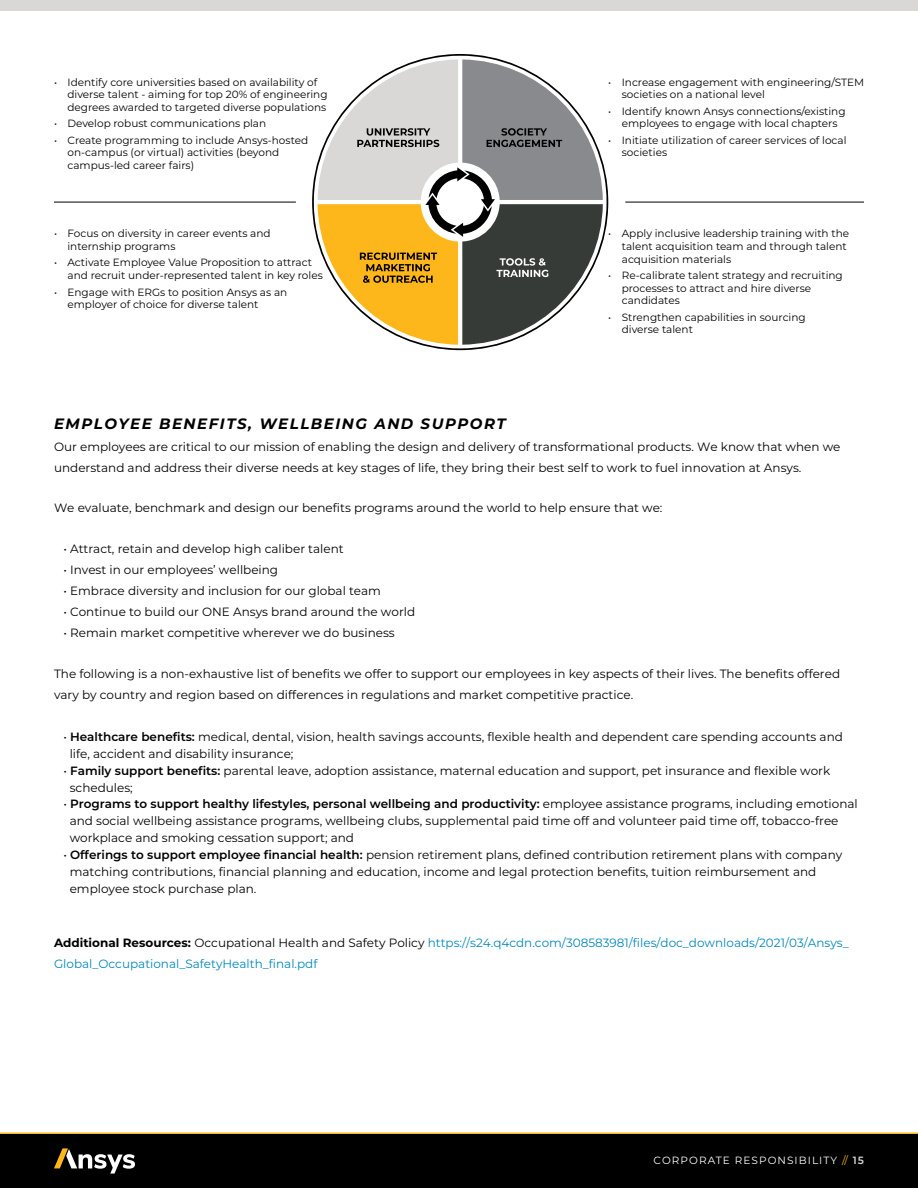
<style>
.page{position:relative;width:918px;height:1188px;background:#fff}
.page>*{position:absolute;margin:0;border:0;box-sizing:border-box;transform-origin:0 0}
.t1{font:italic 700 15px "Montserrat";letter-spacing:.1em;color:#000}
.t2{font:12px/17px "Montserrat";color:#000}
.t3{font:12px/21px "Montserrat";color:#0087ba}
.t4{font:10.5px/12.6px "Montserrat";color:#000}
.t5{font:10.5px "Montserrat";letter-spacing:.1em;color:#fff}
.s1{font-weight:600}
.s2{font-weight:700;color:#000}
.s3{color:#000}
.s4{color:#fdb71a}
.s5{font-weight:600;color:#d9d8d6}
</style>
<div class="page">
<div style="left:0;top:1134px;width:918px;height:54px;background:#000"></div>
<hr style="left:0;top:1132px;width:918px;height:2px;background:#fdb71a">
<svg style="left:54px;top:1148px;width:81px;height:26px"></svg>
<div style="left:0;top:0;width:918px;height:10px;background:#d9d8d6"></div>
<svg style="left:312px;top:54px;width:296px;height:296px"></svg>
<svg style="left:318px;top:59px;width:285px;height:286px"></svg>
<hr style="left:54px;top:202px;width:242px;height:1px;background:#000">
<hr style="left:625px;top:202px;width:239px;height:1px;background:#000">
<p class="t4" style="left:68px;top:75px;width:262px;text-indent:-14px">• Identify core universities based on availability of diverse talent - aiming for top 20% of engineering degrees awarded to targeted diverse populations</p>
<p class="t4" style="left:54px;top:117px;width:214px">• Develop robust communications plan</p>
<p class="t4" style="left:68px;top:133px;width:242px;text-indent:-14px">• Create programming to include Ansys-hosted on-campus (or virtual) activities (beyond campus-led career fairs)</p>
<p class="t4" style="left:68px;top:227px;width:205px;text-indent:-14px">• Focus on diversity in career events and internship programs</p>
<p class="t4" style="left:68px;top:256px;width:257px;text-indent:-14px">• Activate Employee Value Proposition to attract and recruit under-represented talent in key roles</p>
<p class="t4" style="left:68px;top:285px;width:221px;text-indent:-14px">• Engage with ERGs to position Ansys as an employer of choice for diverse talent</p>
<p class="t4" style="left:622px;top:75px;width:244px;text-indent:-14px">• Increase engagement with engineering/STEM societies on a national level</p>
<p class="t4" style="left:608px;top:104px;width:239px;text-align:center">• Identify known Ansys connections/existing employees to engage with local chapters</p>
<p class="t4" style="left:622px;top:133px;width:226px;text-indent:-14px">• Initiate utilization of career services of local societies</p>
<p class="t4" style="left:622px;top:227px;width:229px;text-indent:-14px">• Apply inclusive leadership training with the talent acquisition team and through talent acquisition materials</p>
<p class="t4" style="left:622px;top:269px;width:223px;text-indent:-14px">• Re-calibrate talent strategy and recruiting processes to attract and hire diverse candidates</p>
<p class="t4" style="left:622px;top:310px;width:185px;text-indent:-14px">• Strengthen capabilities in sourcing diverse talent</p>
<p class="t1" style="left:54px;top:413px;width:453px">EMPLOYEE BENEFITS, WELLBEING AND SUPPORT</p>
<p class="t2" style="left:54px;top:436px;width:788px;line-height:21px">Our employees are critical to our mission of enabling the design and delivery of transformational products. We know that when we understand and address their diverse needs at key stages of life, they bring their best self to work to fuel innovation at Ansys.</p>
<p class="t2" style="left:54px;top:499px;width:610px">We evaluate, benchmark and design our benefits programs around the world to help ensure that we:</p>
<p class="t2" style="left:63px;top:540px;width:282px">• Attract, retain and develop high caliber talent</p>
<p class="t2" style="left:63px;top:561px;width:216px">• Invest in our employees’ wellbeing</p>
<p class="t2" style="left:63px;top:582px;width:319px">• Embrace diversity and inclusion for our global team</p>
<p class="t2" style="left:63px;top:603px;width:353px">• Continue to build our ONE Ansys brand around the world</p>
<p class="t2" style="left:63px;top:624px;width:333px">• Remain market competitive wherever we do business</p>
<p class="t2" style="left:54px;top:662px;width:788px;line-height:21px">The following is a non-exhaustive list of benefits we offer to support our employees in key aspects of their lives. The benefits offered vary by country and region based on differences in regulations and market competitive practice.</p>
<p class="t2" style="left:70px;top:728px;width:775px;text-indent:-6px">• <span class="s1">Healthcare benefits:</span> medical, dental, vision, health savings accounts, flexible health and dependent care spending accounts and life, accident and disability insurance;</p>
<p class="t2" style="left:70px;top:761px;width:762px;text-indent:-6px">• <span class="s1">Family support benefits:</span> parental leave, adoption assistance, maternal education and support, pet insurance and flexible work schedules;</p>
<p class="t2" style="left:70px;top:795px;width:790px;text-indent:-6px">• <span class="s1">Programs to support healthy lifestyles, personal wellbeing and productivity:</span> employee assistance programs, including emotional and social wellbeing assistance programs, wellbeing clubs, supplemental paid time off and volunteer paid time off, tobacco-free workplace and smoking cessation support; and</p>
<p class="t2" style="left:70px;top:846px;width:774px;text-indent:-6px">• <span class="s1">Offerings to support employee financial health:</span> pension retirement plans, defined contribution retirement plans with company matching contributions, financial planning and education, income and legal protection benefits, tuition reimbursement and employee stock purchase plan.</p>
<p class="t3" style="left:54px;top:932px;width:796px"><span class="s2">Additional Resources:</span> <span class="s3">Occupational Health and Safety Policy</span> https://s24.q4cdn.com/308583981/files/doc_downloads/2021/03/Ansys_<br>Global_Occupational_SafetyHealth_final.pdf</p>
<p class="t5" style="left:654px;top:1153px;width:212px">CORPORATE RESPONSIBILITY <span class="s4">//</span> <span class="s5">15</span></p>
</div>
